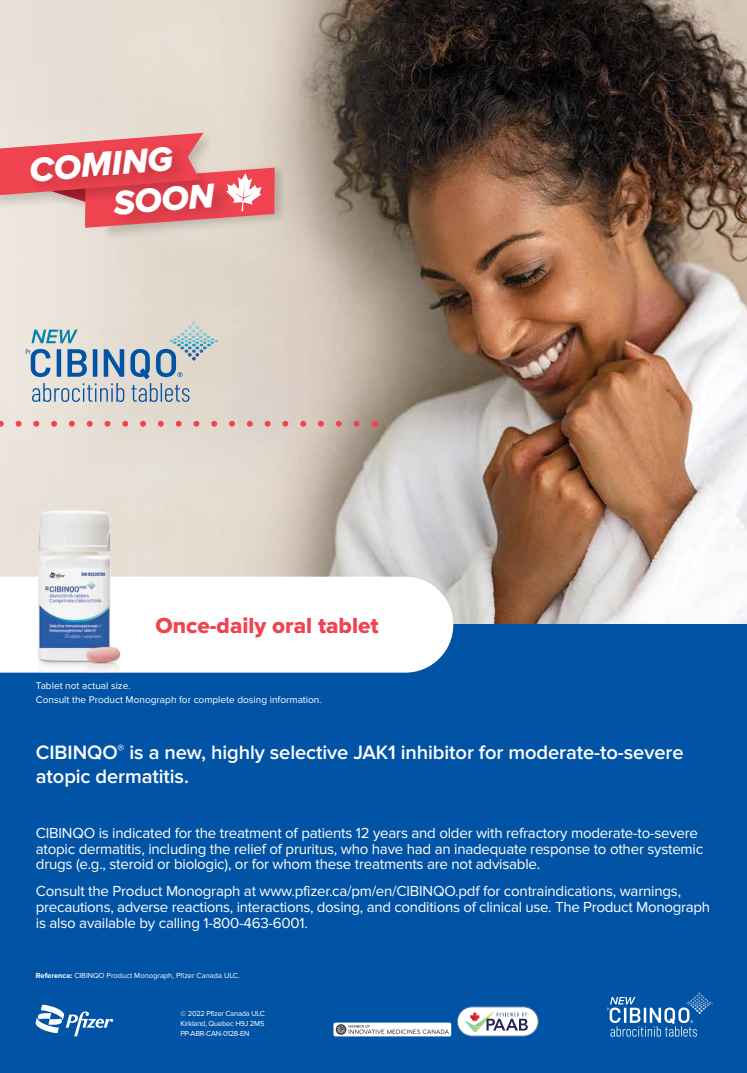
<style>
.page{position:relative;width:747px;height:1073px;background:#fff}
.page>*{position:absolute;margin:0;border:0;box-sizing:border-box;transform-origin:0 0}
.t1{font:35.1px/40.2px "Proxima Nova Extrabld It";color:#fff}
.t2{font:22.6px "Proxima Nova Extrabld";color:#ef4350}
.t3{font:600 20.1px/24.1px "Proxima Nova";letter-spacing:-.005em;color:#fff}
.t4{font:15.1px/15.7px "Proxima Nova";letter-spacing:-.015em;color:#fff}
.t5{font:10.1px/13.9px "Proxima Nova";color:#fff}
.t6{font:7.5px/10.1px "Proxima Nova";letter-spacing:-.03em;color:#fff;text-align:justify}
.t7{font:7.5px "Proxima Nova";color:#fff}
.s1{font-weight:700}
</style>
<div class="page">
<img style="left:487px;top:0;width:260px;height:625px">
<svg style="left:0;top:0;width:487px;height:625px;background:#b5aaa0"></svg>
<div style="left:0;top:625px;width:747px;height:448px;background:#0053a5"></div>
<svg style="left:0;top:421px;width:357px;height:6px;background:#e3b1ac"></svg>
<img style="left:241px;top:158px;width:49px;height:86px">
<img style="left:19px;top:126px;width:222px;height:126px">
<svg style="left:0;top:133px;width:275px;height:95px;background:#e2767b"></svg>
<div style="left:457px;top:1007px;width:81px;height:29px;background:#fff;border-radius:15px"></div>
<div style="left:457px;top:1006px;width:81px;height:30px;border:1px solid #5576a1;border-radius:15px"></div>
<svg style="left:465px;top:1011px;width:63px;height:21px"></svg>
<div style="left:333px;top:1022px;width:118px;height:14px;background:#fff;border-radius:2px"></div>
<svg style="left:336px;top:1024px;width:10px;height:11px"></svg>
<svg style="left:337px;top:1025px;width:112px;height:9px"></svg>
<svg style="left:36px;top:1005px;width:77px;height:31px"></svg>
<svg style="left:207px;top:577px;width:246px;height:96px"></svg>
<img style="left:0;top:428px;width:207px;height:245px">
<svg style="left:173px;top:322px;width:45px;height:20px"></svg>
<svg style="left:31px;top:330px;width:47px;height:13px"></svg>
<svg style="left:26px;top:349px;width:164px;height:53px;background:#a4b6c6"></svg>
<svg style="left:694px;top:992px;width:19px;height:11px"></svg>
<svg style="left:607px;top:997px;width:90px;height:39px"></svg>
<h1 class="t1" style="left:108px;top:144px;width:103px;text-indent:-81px;rotate:-5deg">COMING<br>SOON</h1>
<h2 class="t2" style="left:155px;top:612px;width:225px">Once-daily oral tablet</h2>
<p class="t5" style="left:36px;top:679px;width:287px">Tablet not actual size.<br>Consult the Product Monograph for complete dosing information.</p>
<h3 class="t3" style="left:36px;top:740px;width:649px">CIBINQO<sup>®</sup> is a new, highly selective JAK1 inhibitor for moderate-to-severe atopic dermatitis.</h3>
<p class="t4" style="left:36px;top:825px;width:669px">CIBINQO is indicated for the treatment of patients 12 years and older with refractory moderate-to-severe atopic dermatitis, including the relief of pruritus, who have had an inadequate response to other systemic drugs (e.g., steroid or biologic), or for whom these treatments are not advisable.</p>
<p class="t4" style="left:36px;top:884px;width:676px">Consult the Product Monograph at www.pfizer.ca/pm/en/CIBINQO.pdf for contraindications, warnings, precautions, adverse reactions, interactions, dosing, and conditions of clinical use. The Product Monograph is also available by calling 1-800-463-6001.</p>
<p class="t7" style="left:36px;top:971px;width:205px"><span class="s1">Reference:</span> CIBINQO Product Monograph, Pfizer Canada ULC.</p>
<p class="t6" style="left:180px;top:1009px;width:86px">© 2022 Pfizer Canada ULC Kirkland, Quebec H9J 2M5<br>PP-ABR-CAN-0128-EN</p>
</div>
